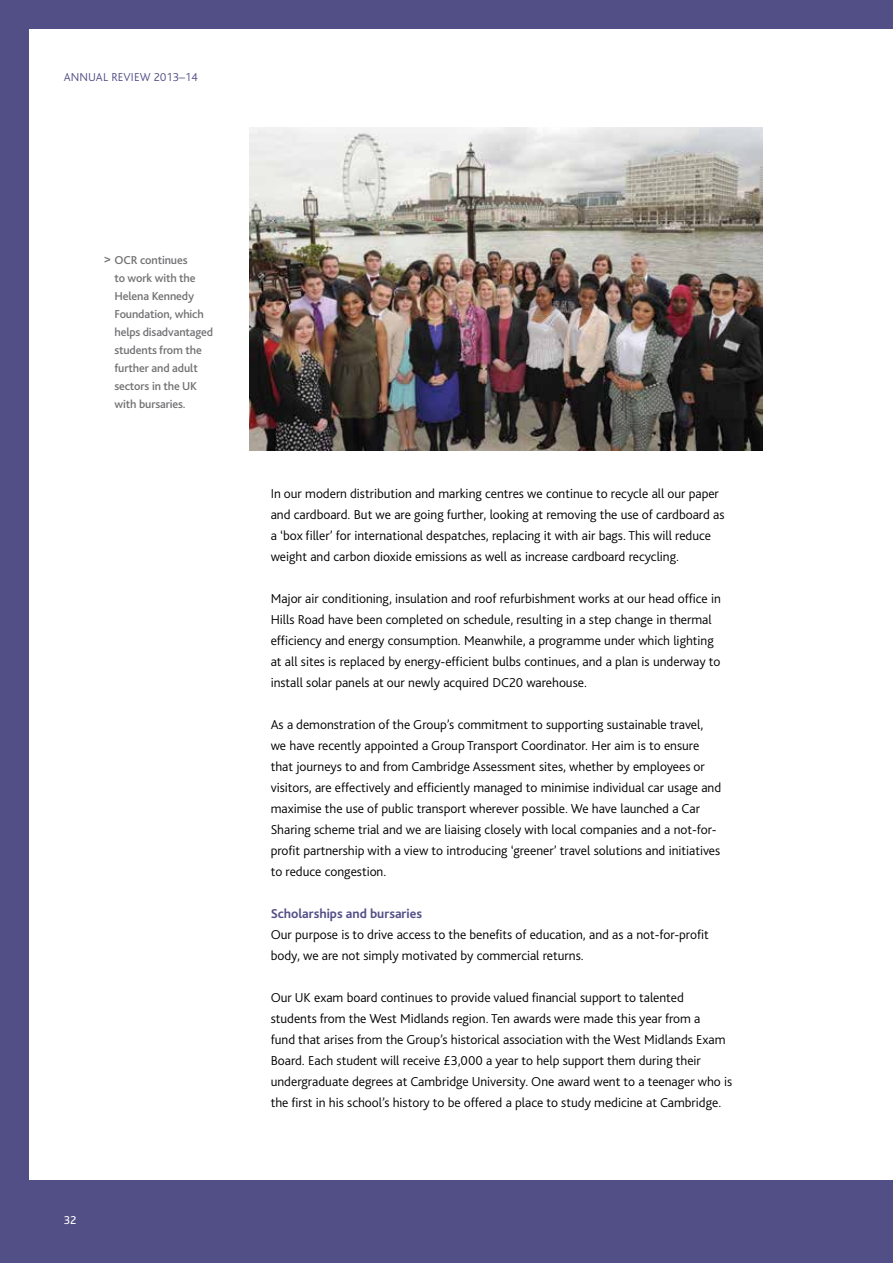
<style>
.page{position:relative;width:893px;height:1263px;background:#524e86}
.page>*{position:absolute;margin:0;border:0;box-sizing:border-box;transform-origin:0 0}
.t1{font:300 13.5px/21px "Bliss 2";color:#000}
.t2{font:700 13.5px "Bliss 2";color:#524e86}
.t3{font:500 12px/18px "Bliss 2";letter-spacing:-.01em;color:#717073}
.t4{font:300 12px "Bliss";letter-spacing:.01em;color:#524e86}
.t5{font:12px "Bliss";color:#fff}
.s1{font-weight:700;font-size:13.2px}
</style>
<div class="page">
<div style="left:30px;top:30px;width:863px;height:1150px;background:#fff"></div>
<img style="left:250px;top:127px;width:512px;height:323px">
<p class="t4" style="left:64px;top:71px;width:135px">ANNUAL REVIEW 2013–14</p>
<p class="t3" style="left:104px;top:251px;width:85px"><span class="s1">&gt;</span> OCR continues</p>
<p class="t3" style="left:114px;top:269px;width:100px">to work with the<br>Helena Kennedy<br>Foundation, which helps disadvantaged students from the further and adult sectors in the UK with bursaries.</p>
<p class="t5" style="left:64px;top:1214px;width:14px">32</p>
<p class="t1" style="left:271px;top:483px;width:455px">In our modern distribution and marking centres we continue to recycle all our paper and cardboard. But we are going further, looking at removing the use of cardboard as a ‘box filler’ for international despatches, replacing it with air bags. This will reduce weight and carbon dioxide emissions as well as increase cardboard recycling.</p>
<p class="t1" style="left:271px;top:588px;width:452px">Major air conditioning, insulation and roof refurbishment works at our head office in Hills Road have been completed on schedule, resulting in a step change in thermal efficiency and energy consumption. Meanwhile, a programme under which lighting at all sites is replaced by energy-efficient bulbs continues, and a plan is underway to install solar panels at our newly acquired DC20 warehouse.</p>
<p class="t1" style="left:271px;top:714px;width:452px">As a demonstration of the Group’s commitment to supporting sustainable travel, we have recently appointed a Group Transport Coordinator. Her aim is to ensure that journeys to and from Cambridge Assessment sites, whether by employees or visitors, are effectively and efficiently managed to minimise individual car usage and maximise the use of public transport wherever possible. We have launched a Car Sharing scheme trial and we are liaising closely with local companies and a not-for&shy;profit partnership with a view to introducing ‘greener’ travel solutions and initiatives to reduce congestion.</p>
<p class="t2" style="left:271px;top:905px;width:153px">Scholarships and bursaries</p>
<p class="t1" style="left:271px;top:924px;width:440px">Our purpose is to drive access to the benefits of education, and as a not-for-profit body, we are not simply motivated by commercial returns.</p>
<p class="t1" style="left:271px;top:987px;width:463px">Our UK exam board continues to provide valued financial support to talented students from the West Midlands region. Ten awards were made this year from a<br>fund that arises from the Group’s historical association with the West Midlands Exam Board. Each student will receive £3,000 a year to help support them during their undergraduate degrees at Cambridge University. One award went to a teenager who is the first in his school’s history to be offered a place to study medicine at Cambridge.</p>
</div>
